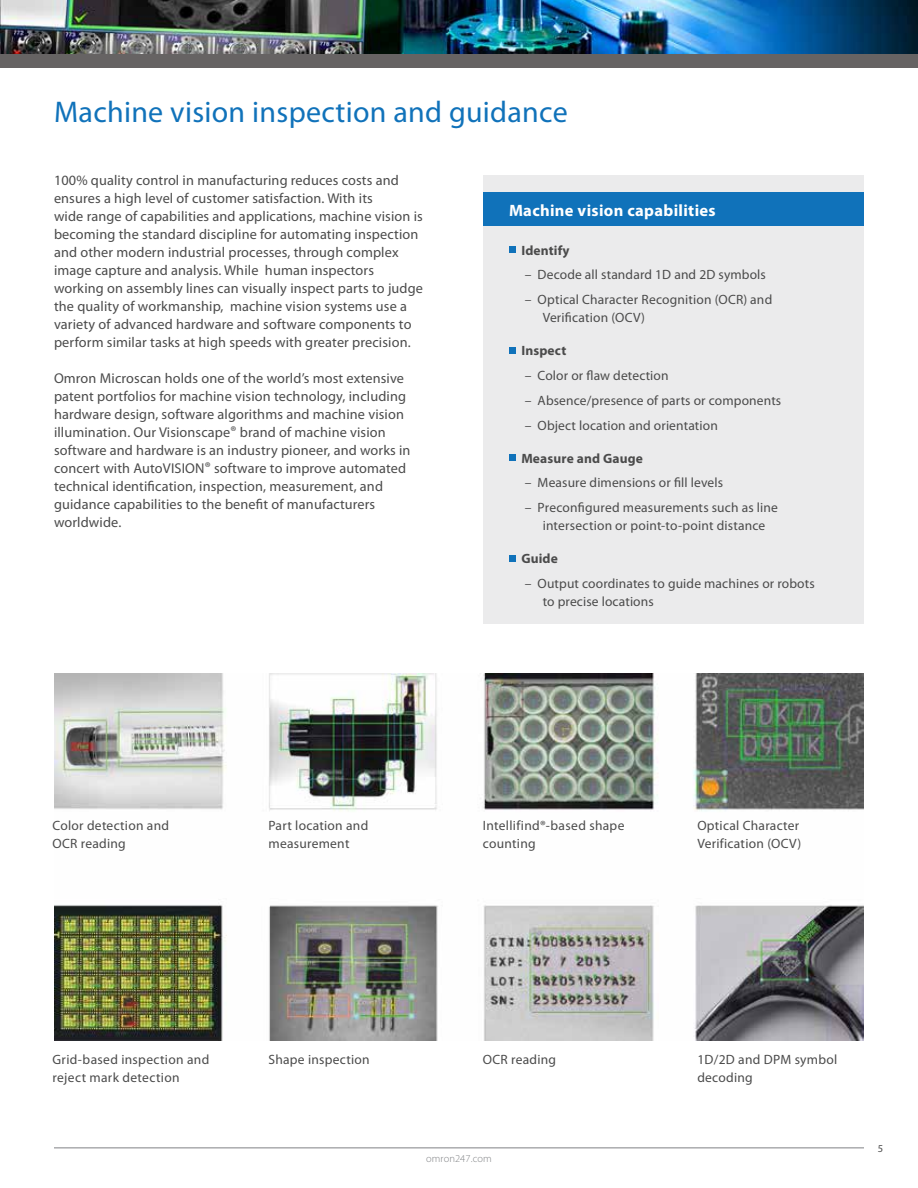
<style>
.page{position:relative;width:918px;height:1188px;background:#fff}
.page>*{position:absolute;margin:0;border:0;box-sizing:border-box;transform-origin:0 0}
.t1{font:30px "Myriad Pro";letter-spacing:.01em;color:#1072ba}
.t2{font:700 16.5px "Myriad Pro";letter-spacing:.02em;color:#fff}
.t3{font:14.25px/18px "Myriad Pro";letter-spacing:.01em;color:#4b4b4b}
.t4{font:13.5px/18px "Myriad Pro";letter-spacing:.015em;color:#4b4b4b}
.t5{font:700 13.5px "Myriad Pro";letter-spacing:.01em;color:#4b4b4b}
.t6{font:300 10.5px "Myriad Pro";letter-spacing:.01em;color:#808285}
.t7{font:10.5px "Myriad Pro";color:#4b4b4b}
</style>
<div class="page">
<hr style="left:54px;top:1148px;width:810px;height:1px;background:#808285">
<img style="left:0;top:0;width:918px;height:54px">
<img style="left:54px;top:673px;width:810px;height:368px">
<div style="left:483px;top:176px;width:381px;height:448px;background:#ebebec"></div>
<div style="left:483px;top:192px;width:381px;height:34px;background:#1072ba"></div>
<div style="left:509px;top:247px;width:7px;height:6px;background:#1072ba"></div>
<div style="left:509px;top:347px;width:7px;height:7px;background:#1072ba"></div>
<div style="left:509px;top:455px;width:7px;height:6px;background:#1072ba"></div>
<div style="left:509px;top:555px;width:7px;height:7px;background:#1072ba"></div>
<div style="left:0;top:54px;width:918px;height:14px;background:#666363"></div>
<h1 class="t1" style="left:54px;top:96px;width:515px">Machine vision inspection and guidance</h1>
<p class="t3" style="left:54px;top:172px;width:371px">100% quality control in manufacturing reduces costs and ensures a high level of customer satisfaction. With its<br>wide range of capabilities and applications, machine vision is becoming the standard discipline for automating inspection and other modern industrial processes, through complex image capture and analysis. While human inspectors working on assembly lines can visually inspect parts to judge the quality of workmanship, machine vision systems use a variety of advanced hardware and software components to perform similar tasks at high speeds with greater precision.</p>
<p class="t3" style="left:54px;top:370px;width:358px">Omron Microscan holds one of the world’s most extensive patent portfolios for machine vision technology, including hardware design, software algorithms and machine vision illumination. Our Visionscape® brand of machine vision software and hardware is an industry pioneer, and works in concert with AutoVISION® software to improve automated technical identification, inspection, measurement, and guidance capabilities to the benefit of manufacturers worldwide.</p>
<p class="t2" style="left:509px;top:202px;width:208px">Machine vision capabilities</p>
<p class="t5" style="left:521px;top:243px;width:50px">Identify</p>
<p class="t4" style="left:525px;top:266px;width:243px">– Decode all standard 1D and 2D symbols</p>
<p class="t4" style="left:543px;top:291px;width:231px;text-indent:-18px">– Optical Character Recognition (OCR) and<br>Verification (OCV)</p>
<p class="t5" style="left:521px;top:343px;width:46px">Inspect</p>
<p class="t4" style="left:525px;top:367px;width:145px">– Color or flaw detection</p>
<p class="t4" style="left:525px;top:392px;width:258px">– Absence/presence of parts or components</p>
<p class="t4" style="left:525px;top:416px;width:195px">– Object location and orientation</p>
<p class="t5" style="left:521px;top:451px;width:123px">Measure and Gauge</p>
<p class="t4" style="left:525px;top:474px;width:200px">– Measure dimensions or fill levels</p>
<p class="t4" style="left:525px;top:499px;width:255px;text-align:center">– Preconfigured measurements such as line intersection or point-to-point distance</p>
<p class="t5" style="left:521px;top:551px;width:38px">Guide</p>
<p class="t4" style="left:543px;top:575px;width:274px;text-indent:-18px">– Output coordinates to guide machines or robots to precise locations</p>
<p class="t4" style="left:52px;top:816px;width:118px">Color detection and<br>OCR reading</p>
<p class="t4" style="left:268px;top:816px;width:101px">Part location and measurement</p>
<p class="t4" style="left:483px;top:816px;width:143px">Intellifind®-based shape counting</p>
<p class="t4" style="left:697px;top:816px;width:106px">Optical Character<br>Verification (OCV)</p>
<p class="t4" style="left:52px;top:1051px;width:158px">Grid-based inspection and reject mark detection</p>
<p class="t4" style="left:268px;top:1051px;width:103px">Shape inspection</p>
<p class="t4" style="left:483px;top:1051px;width:75px">OCR reading</p>
<p class="t6" style="left:426px;top:1153px;width:67px">omron247.com</p>
<p class="t4" style="left:697px;top:1051px;width:141px">1D/2D and DPM symbol decoding</p>
<p class="t7" style="left:878px;top:1143px;width:7px">5</p>
</div>
